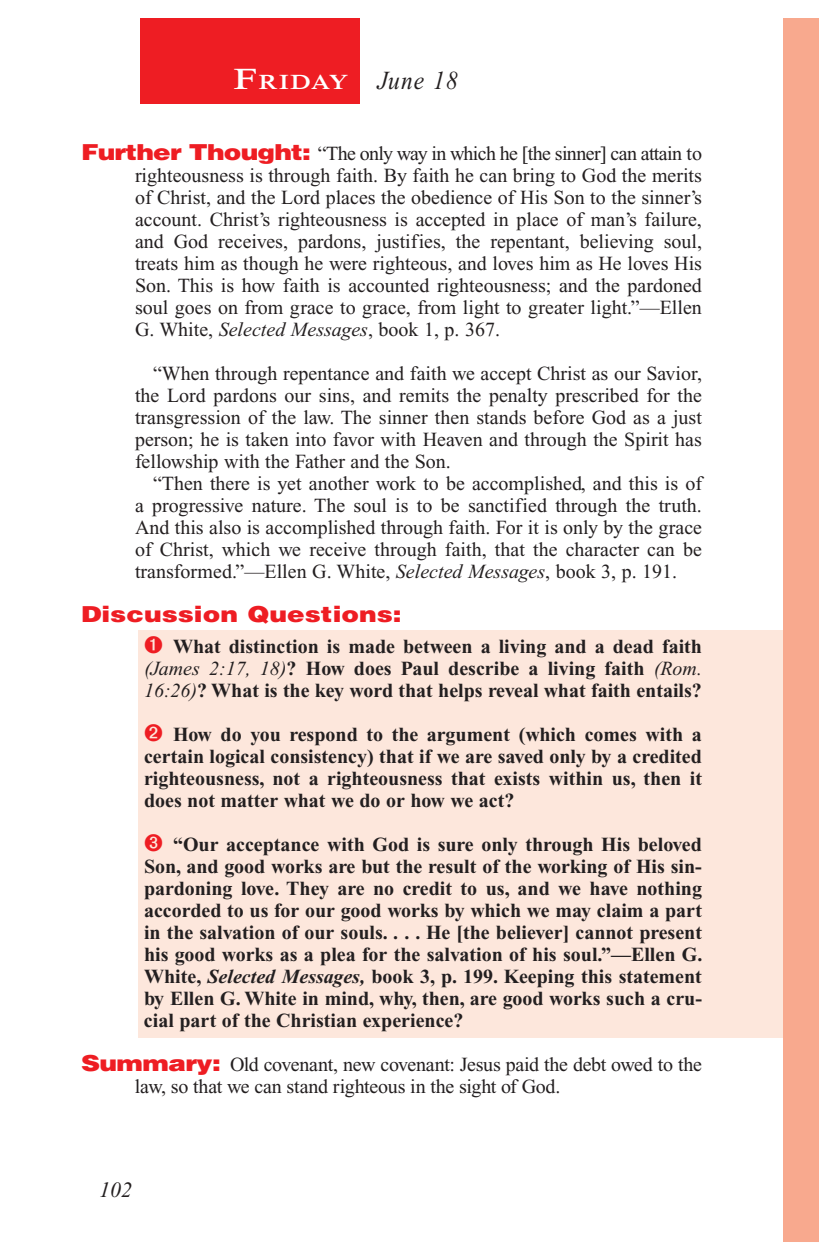
<style>
.page{position:relative;width:819px;height:1260px;background:#fff}
.page>*{position:absolute;margin:0;border:0;box-sizing:border-box;transform-origin:0 0}
.Lesson_Dates{font:italic 26px "Times New Roman PS Std";letter-spacing:.05em;color:#231f20;scale:.9 1}
.Question{font:900 22px "Helvetica LT Std";color:#ee1d23;scale:1.2 1}
.t1{font:italic 22px "Times New Roman PS Std";color:#231f20}
.Daily_Header{font:600 21px "Times NRMT Std";letter-spacing:.035em;color:#fff;scale:1.1 1}
.Numbered_Bullet_List{font:700 20px/22px "Times New Roman PS Std";color:#231f20;text-align:justify}
.Question_NO_SB{font:20px/22px "Times New Roman PS Std";color:#231f20;text-align:justify}
.Body{font:20px/22px "Times New Roman PS Std";color:#231f20;text-align:justify}
.Body_SB{font:20px/22px "Times New Roman PS Std";color:#231f20;text-align:justify}
.s1{font-size:30px}
.s2{font-family:"Helvetica LT Std";font-weight:900;font-size:22px;color:#ee1d23}
.s3{font-style:italic}
.s4{font-weight:400;font-style:italic}
</style>
<div class="page">
<div style="left:783px;top:18px;width:36px;height:1224px;background:#f8a98e"></div>
<div style="left:140px;top:18px;width:220px;height:86px;background:#ee1d23"></div>
<div style="left:139px;top:630px;width:644px;height:408px;background:#fde7dc"></div>
<p class="Daily_Header" style="left:234px;top:70px;width:106px"><span class="s1">F</span>riday</p>
<p class="Lesson_Dates" style="left:378px;top:66px;width:91px">June 18</p>
<p class="Question_NO_SB" style="left:135px;top:142px;width:569px;text-indent:-54px"><span class="s2">Further Thought:</span> “The only way in which he [the sinner] can attain to righteousness is through faith. By faith he can bring to God the merits of Christ, and the Lord places the obedience of His Son to the sinner’s account. Christ’s righteousness is accepted in place of man’s failure, and God receives, pardons, justifies, the repentant, believing soul, treats him as though he were righteous, and loves him as He loves His Son. This is how faith is accounted righteousness; and the pardoned soul goes on from grace to grace, from light to greater light.”—Ellen G. White, <span class="s3">Selected Messages</span>, book 1, p. 367.</p>
<p class="Body_SB" style="left:135px;top:362px;width:569px;text-indent:18px">“When through repentance and faith we accept Christ as our Savior, the Lord pardons our sins, and remits the penalty prescribed for the transgression of the law. The sinner then stands before God as a just person; he is taken into favor with Heaven and through the Spirit has fellowship with the Father and the Son.</p>
<p class="Body" style="left:135px;top:472px;width:569px;text-indent:18px">“Then there is yet another work to be accomplished, and this is of a progressive nature. The soul is to be sanctified through the truth.<br>And this also is accomplished through faith. For it is only by the grace of Christ, which we receive through faith, that the character can be transformed.”—Ellen G. White, <span class="s3">Selected Messages</span>, book 3, p. 191.</p>
<p class="Question" style="left:81px;top:600px;width:269px">Discussion Questions:</p>
<p class="Numbered_Bullet_List" style="left:144px;top:635px;width:560px;text-indent:29px">What distinction is made between a living and a dead faith <span class="s4">(James 2:17, 18)</span>? How does Paul describe a living faith <span class="s4">(Rom.<br>16:26)</span>? What is the key word that helps reveal what faith entails?</p>
<p class="Numbered_Bullet_List" style="left:144px;top:723px;width:560px;text-indent:29px">How do you respond to the argument (which comes with a certain logical consistency) that if we are saved only by a credited righteousness, not a righteousness that exists within us, then it does not matter what we do or how we act?</p>
<p class="Numbered_Bullet_List" style="left:144px;top:833px;width:560px;text-indent:29px">“Our acceptance with God is sure only through His beloved Son, and good works are but the result of the working of His sin&shy;pardoning love. They are no credit to us, and we have nothing accorded to us for our good works by which we may claim a part in the salvation of our souls. . . . He [the believer] cannot present his good works as a plea for the salvation of his soul.”—Ellen G.<br>White, <span class="s3">Selected Messages,</span> book 3, p. 199. Keeping this statement by Ellen G. White in mind, why, then, are good works such a cru&shy;cial part of the Christian experience?</p>
<p class="Question_NO_SB" style="left:135px;top:1053px;width:569px;text-indent:-54px"><span class="s2">Summary:</span> Old covenant, new covenant: Jesus paid the debt owed to the law, so that we can stand righteous in the sight of God.</p>
<p class="t1" style="left:99px;top:1178px;width:34px">102</p>
</div>
